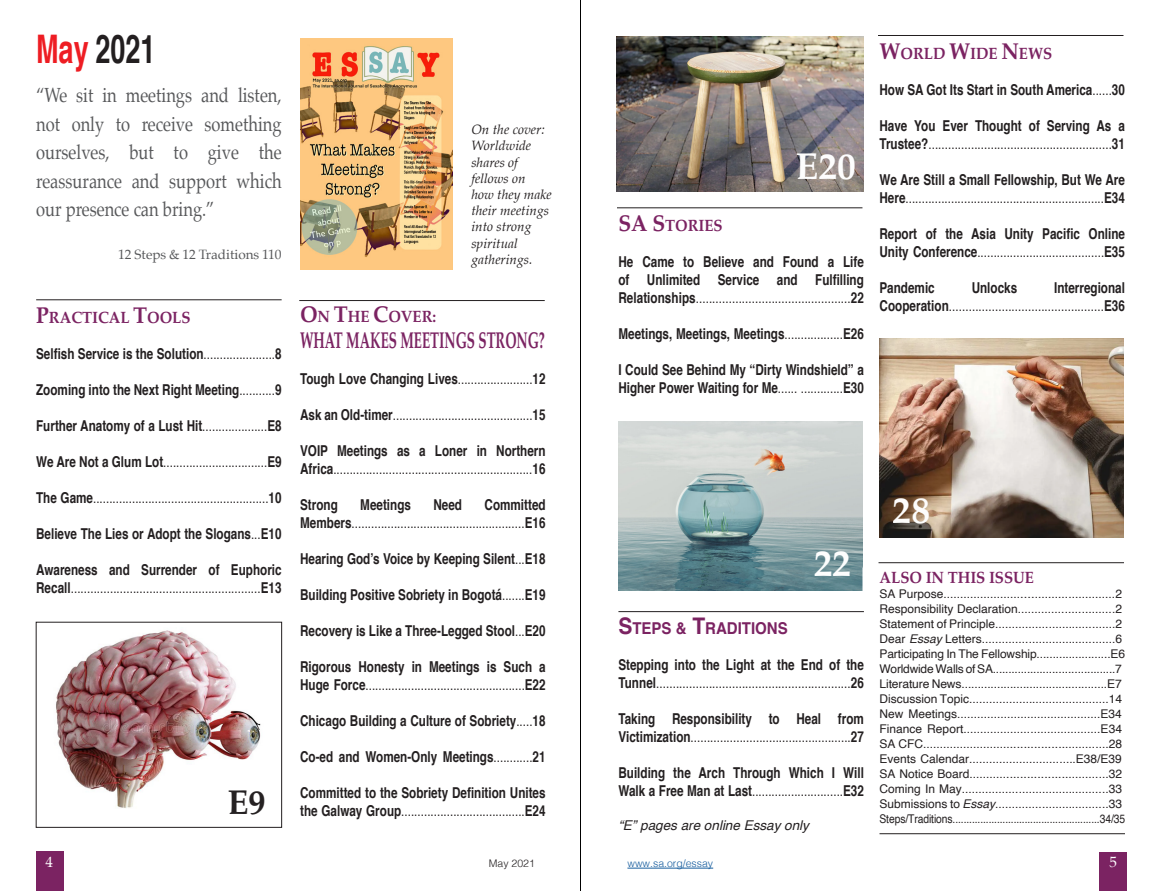
<style>
.page{position:relative;width:1161px;height:891px;background:#fff}
.page>*{position:absolute;margin:0;border:0;box-sizing:border-box;transform-origin:0 0}
.t1{font:700 39.45px "Helvetica";color:#231f20;scale:.68 1}
.t2{font:700 37.5px "Palatino";color:#fff}
.t3{font:700 34.5px "Palatino";color:#231f20}
.t4{font:700 22.95px "Palatino";color:#7b2362;scale:.59 1}
.t5{font:20.4px/28.5px "Palatino";color:#57585a;text-align:justify;scale:.81 1}
.t6{font:700 16.35px "Palatino";color:#7b2362;scale:.92 1}
.t7{font:700 16.35px "Helvetica";color:#7b2362;scale:.92 1}
.t8{font:700 15px/18px "Helvetica";color:#231f20;scale:.78 1}
.t9{font:15px/18px "Helvetica";color:#231f20;scale:.78 1}
.t10{font:15px "Palatino";color:#fff}
.t11{font:italic 13.5px/16.2px "Palatino";color:#231f20}
.t12{font:italic 13.5px "Helvetica";color:#231f20}
.t13{font:13.5px "Palatino";color:#57585a}
.Body_Sans_1{font:12px "Helvetica";color:#231f20}
.Body_Sans_Drop_1{font:12px "Helvetica";letter-spacing:-.01em;color:#231f20;scale:.86 1}
.Body_Sans_1-2{font:12px "Helvetica";letter-spacing:-.02em;color:#231f20}
.Body_Sans_Drop_1-2{font:12px "Helvetica";letter-spacing:-.01em;color:#231f20}
.t14{font:300 10.5px "Helvetica";color:#175d9e}
.t15{font:300 10.5px "Helvetica";color:#231f20}
.s1{color:#ee1d23}
.s2{font-size:22.95px}
.s3{font-weight:400}
.s4{font-weight:700}
.s5{font-style:italic}
</style>
<div class="page">
<hr style="left:580px;top:0;width:1px;height:891px;background:#000">
<hr style="left:879px;top:562px;width:245px;height:1px;background:#231f20">
<hr style="left:36px;top:299px;width:246px;height:1px;background:#231f20">
<hr style="left:880px;top:833px;width:245px;height:1px;background:#231f20">
<div style="left:36px;top:852px;width:28px;height:39px;background:#7b2362"></div>
<div style="left:1099px;top:852px;width:27px;height:39px;background:#7b2362"></div>
<hr style="left:618px;top:611px;width:246px;height:1px;background:#231f20">
<hr style="left:878px;top:35px;width:245px;height:1px;background:#231f20">
<img style="left:300px;top:38px;width:153px;height:231px">
<hr style="left:617px;top:207px;width:245px;height:1px;background:#231f20">
<hr style="left:299px;top:300px;width:246px;height:1px;background:#231f20">
<img style="left:56px;top:630px;width:205px;height:178px">
<div style="left:36px;top:622px;width:246px;height:206px;border:1px solid #231f20"></div>
<img style="left:616px;top:36px;width:248px;height:156px">
<img style="left:618px;top:422px;width:244px;height:168px">
<img style="left:880px;top:338px;width:243px;height:199px">
<hr style="left:627px;top:868px;width:86px;height:1px;background:#175d9e">
<p class="t1" style="left:36px;top:17px;width:177px"><span class="s1">May</span> 2021</p>
<p class="t5" style="left:36px;top:81px;width:305px">“We sit in meetings and listen, not only to receive something ourselves, but to give the reassurance and support which our presence can bring.”</p>
<p class="t13" style="left:118px;top:243px;width:165px">12 Steps &amp; 12 Traditions 110</p>
<p class="t6" style="left:36px;top:303px;width:169px"><span class="s2">P</span>RACTICAL <span class="s2">T</span>OOLS</p>
<p class="t8" style="left:36px;top:345px;width:316px">Selfish Service is the Solution<span class="s3">......................</span>8</p>
<p class="t8" style="left:36px;top:381px;width:316px">Zooming into the Next Right Meeting<span class="s3">...........</span>9</p>
<p class="t8" style="left:36px;top:417px;width:316px">Further Anatomy of a Lust Hit<span class="s3">....................</span>E8</p>
<p class="t9" style="left:36px;top:453px;width:316px"><span class="s4">We Are Not a Glum Lot</span>................................<span class="s4">E9</span></p>
<p class="t9" style="left:36px;top:489px;width:316px"><span class="s4">The Game</span>......................................................<span class="s4">10</span></p>
<p class="t8" style="left:36px;top:525px;width:316px">Believe The Lies or Adopt the Slogans<span class="s3">...</span>E10</p>
<p class="t9" style="left:36px;top:561px;width:316px"><span class="s4">Awareness and Surrender of Euphoric<br>Recall</span>..........................................................<span class="s4">E13</span></p>
<h3 class="t3" style="left:227px;top:772px;width:40px">E9</h3>
<p class="t11" style="left:471px;top:121px;width:82px">On the cover:<br>Worldwide shares of fellows on how they make their meetings into strong spiritual gatherings.</p>
<p class="t6" style="left:300px;top:303px;width:150px"><span class="s2">O</span>N <span class="s2">T</span>HE <span class="s2">C</span>OVER:</p>
<p class="t4" style="left:300px;top:320px;width:416px">WHAT MAKES MEETINGS STRONG?</p>
<p class="t8" style="left:300px;top:369px;width:316px">Tough Love Changing Lives<span class="s3">.......................</span>12</p>
<p class="t9" style="left:300px;top:406px;width:316px"><span class="s4">Ask an Old-timer</span>...........................................<span class="s4">15</span></p>
<p class="t9" style="left:300px;top:442px;width:316px"><span class="s4">VOIP Meetings as a Loner in Northern<br>Africa</span>.............................................................<span class="s4">16</span></p>
<p class="t8" style="left:300px;top:495px;width:50px">Strong</p>
<p class="t8" style="left:360px;top:495px;width:67px">Meetings</p>
<p class="t8" style="left:433px;top:495px;width:38px">Need</p>
<p class="t9" style="left:300px;top:496px;width:316px;text-align:right"><span class="s4">Committed<br>Members</span>.....................................................<span class="s4">E16</span></p>
<p class="t8" style="left:300px;top:549px;width:316px">Hearing God’s Voice by Keeping Silent<span class="s3">...</span>E18</p>
<p class="t8" style="left:300px;top:585px;width:316px">Building Positive Sobriety in Bogotá<span class="s3">.......</span>E19</p>
<p class="t8" style="left:300px;top:621px;width:316px">Recovery is Like a Three-Legged Stool<span class="s3">...</span>E20</p>
<p class="t9" style="left:300px;top:658px;width:316px"><span class="s4">Rigorous Honesty in Meetings is Such a<br>Huge Force</span>.................................................<span class="s4">E22</span></p>
<p class="t8" style="left:300px;top:711px;width:316px">Chicago Building a Culture of Sobriety<span class="s3">.....</span>18</p>
<p class="t8" style="left:300px;top:747px;width:316px">Co-ed and Women-Only Meetings<span class="s3">............</span>21</p>
<p class="t8" style="left:300px;top:783px;width:316px">Committed to the Sobriety Definition Unites the Galway Group<span class="s3">......................................</span>E24</p>
<h2 class="t2" style="left:795px;top:134px;width:62px">E20</h2>
<p class="t6" style="left:618px;top:211px;width:115px"><span class="s2">SA S</span>TORIES</p>
<p class="t8" style="left:618px;top:253px;width:316px;text-align:justify">He Came to Believe and Found a Life of Unlimited Service and Fulfilling Relationships<span class="s3">...............................................</span>22</p>
<p class="t8" style="left:618px;top:325px;width:316px">Meetings, Meetings, Meetings<span class="s3">..................</span>E26</p>
<p class="t8" style="left:618px;top:361px;width:316px">I Could See Behind My “Dirty Windshield” a<br>Higher Power Waiting for Me<span class="s3">...... .............</span>E30</p>
<p class="t6" style="left:880px;top:40px;width:189px"><span class="s2">W</span>ORLD <span class="s2">W</span>IDE <span class="s2">N</span>EWS</p>
<p class="t8" style="left:880px;top:81px;width:316px">How SA Got Its Start in South America<span class="s3">......</span>30</p>
<p class="t9" style="left:880px;top:118px;width:316px"><span class="s4">Have You Ever Thought of Serving As a<br>Trustee?</span>........................................................<span class="s4">31</span></p>
<p class="t9" style="left:880px;top:172px;width:316px"><span class="s4">We Are Still a Small Fellowship, But We Are<br>Here</span>.............................................................<span class="s4">E34</span></p>
<p class="t8" style="left:880px;top:225px;width:316px">Report of the Asia Unity Pacific Online<br>Unity Conference<span class="s3">.......................................</span>E35</p>
<p class="t8" style="left:880px;top:279px;width:72px">Pandemic</p>
<p class="t8" style="left:972px;top:279px;width:60px">Unlocks</p>
<p class="t9" style="left:880px;top:280px;width:316px;text-align:right"><span class="s4">Interregional<br>Cooperation</span>...............................................<span class="s4">E36</span></p>
<h2 class="t2" style="left:814px;top:531px;width:39px">22</h2>
<p class="t7" style="left:618px;top:615px;width:186px"><span class="s2">S</span>TEPS &amp; <span class="s2">T</span>RADITIONS</p>
<p class="t9" style="left:618px;top:656px;width:316px"><span class="s4">Stepping into the Light at the End of the<br>Tunnel</span>...........................................................<span class="s4">26</span></p>
<p class="t9" style="left:618px;top:710px;width:316px"><span class="s4">Taking Responsibility to Heal from<br>Victimization</span>.................................................<span class="s4">27</span></p>
<p class="t8" style="left:618px;top:764px;width:316px">Building the Arch Through Which I Will<br>Walk a Free Man at Last<span class="s3">............................</span>E32</p>
<p class="t12" style="left:618px;top:815px;width:192px">“E” pages are online Essay only</p>
<h2 class="t2" style="left:893px;top:478px;width:39px">28</h2>
<p class="t6" style="left:880px;top:563px;width:170px">ALSO IN THIS ISSUE</p>
<p class="Body_Sans_1" style="left:880px;top:584px;width:244px">SA Purpose...................................................2</p>
<p class="Body_Sans_1" style="left:880px;top:599px;width:244px">Responsibility Declaration.............................2</p>
<p class="Body_Sans_1" style="left:880px;top:614px;width:244px">Statement of Principle....................................2</p>
<p class="Body_Sans_1" style="left:880px;top:629px;width:244px">Dear <span class="s5">Essay</span> Letters........................................6</p>
<p class="Body_Sans_Drop_1-2" style="left:880px;top:644px;width:247px">Participating In The Fellowship.......................E6</p>
<p class="Body_Sans_1-2" style="left:880px;top:659px;width:244px">Worldwide Walls of SA.......................................7</p>
<p class="Body_Sans_1" style="left:880px;top:674px;width:244px">Literature News.............................................E7</p>
<p class="Body_Sans_1" style="left:880px;top:689px;width:244px">Discussion Topic..........................................14</p>
<p class="Body_Sans_1" style="left:880px;top:704px;width:244px">New Meetings...........................................E34</p>
<p class="Body_Sans_1" style="left:880px;top:719px;width:244px">Finance Report.........................................E34</p>
<p class="Body_Sans_1" style="left:880px;top:734px;width:244px">SA CFC.......................................................28</p>
<p class="Body_Sans_1" style="left:880px;top:749px;width:244px">Events Calendar................................E38/E39</p>
<p class="Body_Sans_1" style="left:880px;top:764px;width:244px">SA Notice Board.........................................32</p>
<p class="Body_Sans_1" style="left:880px;top:779px;width:244px">Coming In May............................................33</p>
<p class="Body_Sans_1" style="left:880px;top:794px;width:244px">Submissions to <span class="s5">Essay</span>..................................33</p>
<p class="Body_Sans_Drop_1" style="left:880px;top:809px;width:287px">Steps/Traditions.....................................................34/35</p>
<p class="t10" style="left:45px;top:850px;width:9px">4</p>
<p class="t15" style="left:489px;top:855px;width:48px">May 2021</p>
<p class="t14" style="left:627px;top:855px;width:87px">www.sa.org/essay</p>
<p class="t10" style="left:1109px;top:850px;width:9px">5</p>
</div>
